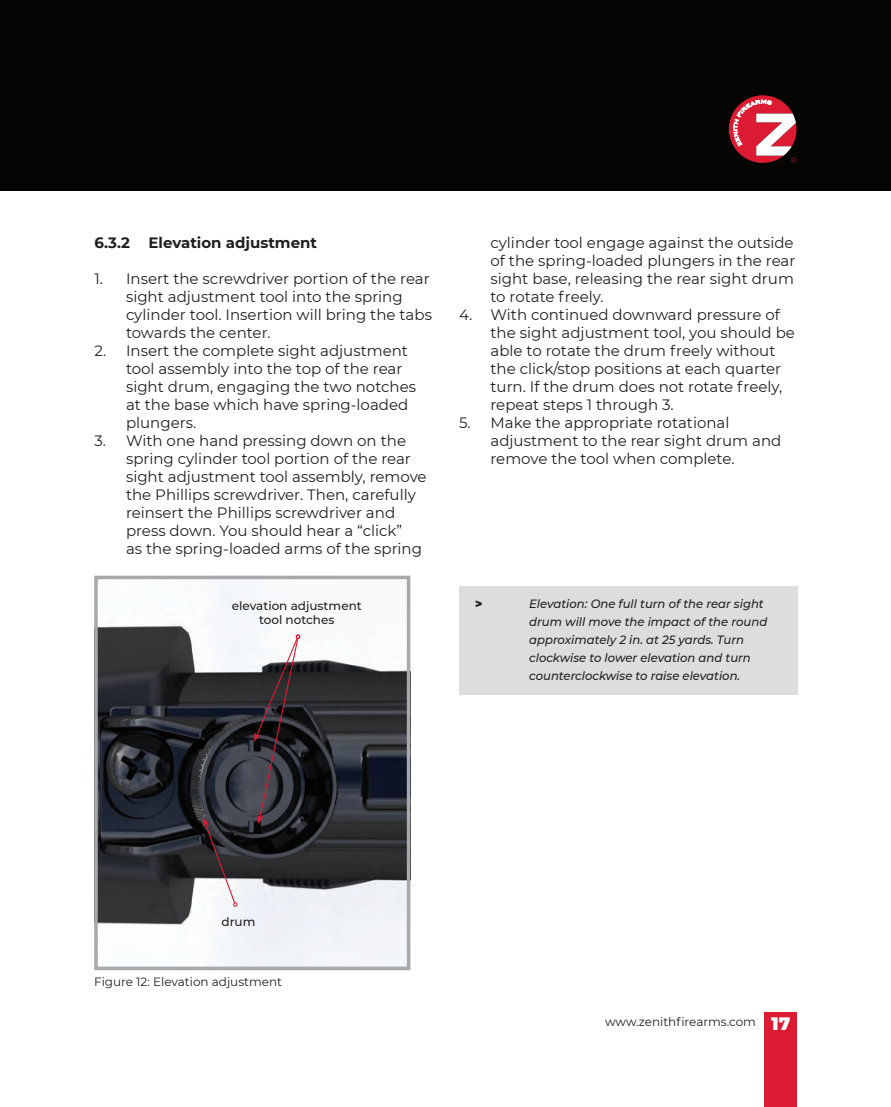
<style>
.page{position:relative;width:891px;height:1107px;background:#fff}
.page>*{position:absolute;margin:0;border:0;box-sizing:border-box;transform-origin:0 0}
.t1{font:15px/18px "Montserrat";color:#231f20}
.t2{font:700 15px "Montserrat";color:#231f20}
.t3{font:italic 500 12px/18px "Montserrat";color:#231f20}
.t4{font:12px "Montserrat";color:#231f20}
.t5{font:500 12px/14.4px "Montserrat";color:#231f20;text-align:center}
.t6{font:900 12px "Montserrat";color:#231f20}
.s1{font-weight:900;font-size:18px;color:#fff}
</style>
<div class="page">
<div style="left:0;top:0;width:891px;height:191px;background:#040503"></div>
<div style="left:765px;top:1012px;width:32px;height:95px;background:#dc1a32"></div>
<svg style="left:729px;top:95px;width:67px;height:68px"></svg>
<img style="left:99px;top:581px;width:306px;height:384px">
<div style="left:94px;top:576px;width:316px;height:394px;border:4px solid #a8a9ad"></div>
<svg style="left:254px;top:634px;width:46px;height:190px;background:#524b51"></svg>
<svg style="left:203px;top:817px;width:34px;height:90px"></svg>
<div style="left:459px;top:586px;width:338px;height:109px;background:#dcdddf"></div>
<p class="t2" style="left:94px;top:231px;width:224px">6.3.2 Elevation adjustment</p>
<p class="t1" style="left:126px;top:269px;width:308px;text-indent:-32px">1. Insert the screwdriver portion of the rear sight adjustment tool into the spring cylinder tool. Insertion will bring the tabs towards the center.</p>
<p class="t1" style="left:126px;top:341px;width:292px;text-indent:-32px">2. Insert the complete sight adjustment tool assembly into the top of the rear sight drum, engaging the two notches at the base which have spring-loaded plungers.</p>
<p class="t1" style="left:126px;top:431px;width:302px;text-indent:-32px">3. With one hand pressing down on the spring cylinder tool portion of the rear sight adjustment tool assembly, remove the Phillips screwdriver. Then, carefully reinsert the Phillips screwdriver and press down. You should hear a “click”<br>as the spring-loaded arms of the spring</p>
<p class="t5" style="left:232px;top:598px;width:132px">elevation adjustment tool notches</p>
<p class="t1" style="left:490px;top:233px;width:306px;text-align:justify">cylinder tool engage against the outside of the spring-loaded plungers in the rear sight base, releasing the rear sight drum to rotate freely.</p>
<p class="t1" style="left:490px;top:305px;width:306px;text-indent:-32px">4. With continued downward pressure of the sight adjustment tool, you should be able to rotate the drum freely without the click/stop positions at each quarter turn. If the drum does not rotate freely, repeat steps 1 through 3.</p>
<p class="t1" style="left:490px;top:413px;width:292px;text-indent:-32px">5. Make the appropriate rotational adjustment to the rear sight drum and remove the tool when complete.</p>
<p class="t6" style="left:475px;top:594px;width:9px">&gt;</p>
<p class="t3" style="left:529px;top:594px;width:240px">Elevation: One full turn of the rear sight drum will move the impact of the round approximately 2 in. at 25 yards. Turn clockwise to lower elevation and turn counterclockwise to raise elevation.</p>
<p class="t5" style="left:222px;top:914px;width:35px">drum</p>
<p class="t4" style="left:94px;top:974px;width:189px">Figure 12: Elevation adjustment</p>
<p class="t4" style="left:605px;top:1013px;width:187px">www.zenithfirearms.com <span class="s1">17</span></p>
</div>
